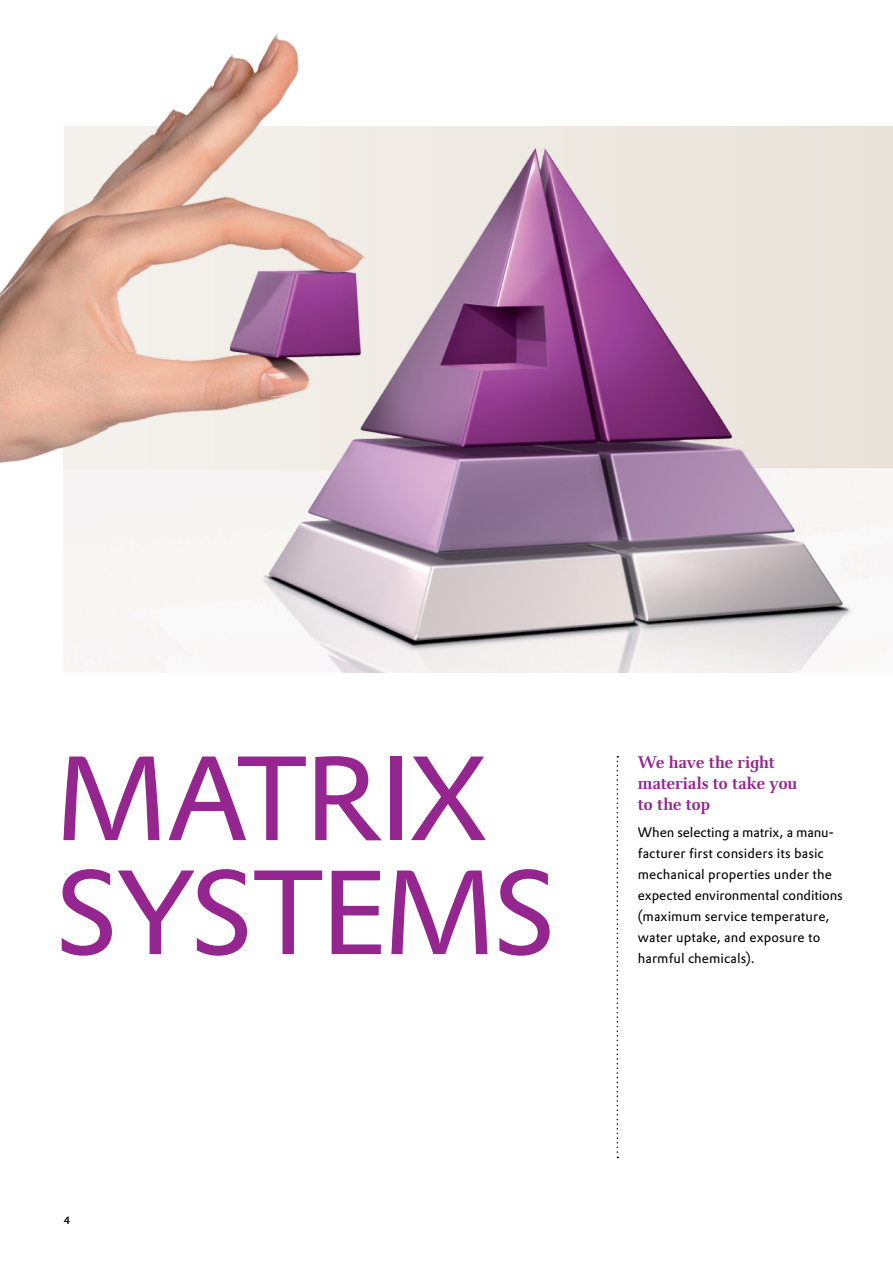
<style>
.page{position:relative;width:893px;height:1263px;background:#fff}
.page>*{position:absolute;margin:0;border:0;box-sizing:border-box;transform-origin:0 0}
.t1{font:117px/114px "Evonik Prokyon";letter-spacing:-.035em;color:#95268f}
.t2{font:500 16.5px/21px "Evonik Antares";letter-spacing:-.01em;color:#95268f}
.t3{font:13.5px/21px "Evonik Prokyon";letter-spacing:.005em;color:#000}
.t4{font:500 10.5px "Evonik Prokyon";color:#000}
</style>
<div class="page">
<img style="left:64px;top:126px;width:829px;height:546px">
<svg style="left:420px;top:126px;width:75px;height:344px;background:#b798b1"></svg>
<img style="left:0;top:33px;width:420px;height:462px">
<svg style="left:617px;top:756px;width:1px;height:402px"></svg>
<h1 class="t1" style="left:54px;top:734px;width:505px">MATRIX<br>SYSTEMS</h1>
<p class="t2" style="left:638px;top:750px;width:161px">We have the right materials to take you to the top</p>
<p class="t3" style="left:638px;top:821px;width:206px">When selecting a matrix, a manu&shy;facturer first considers its basic mechanical properties under the expected environmental conditions (maximum service temperature, water uptake, and exposure to harmful chemicals).</p>
<p class="t4" style="left:64px;top:1212px;width:8px">4</p>
</div>
